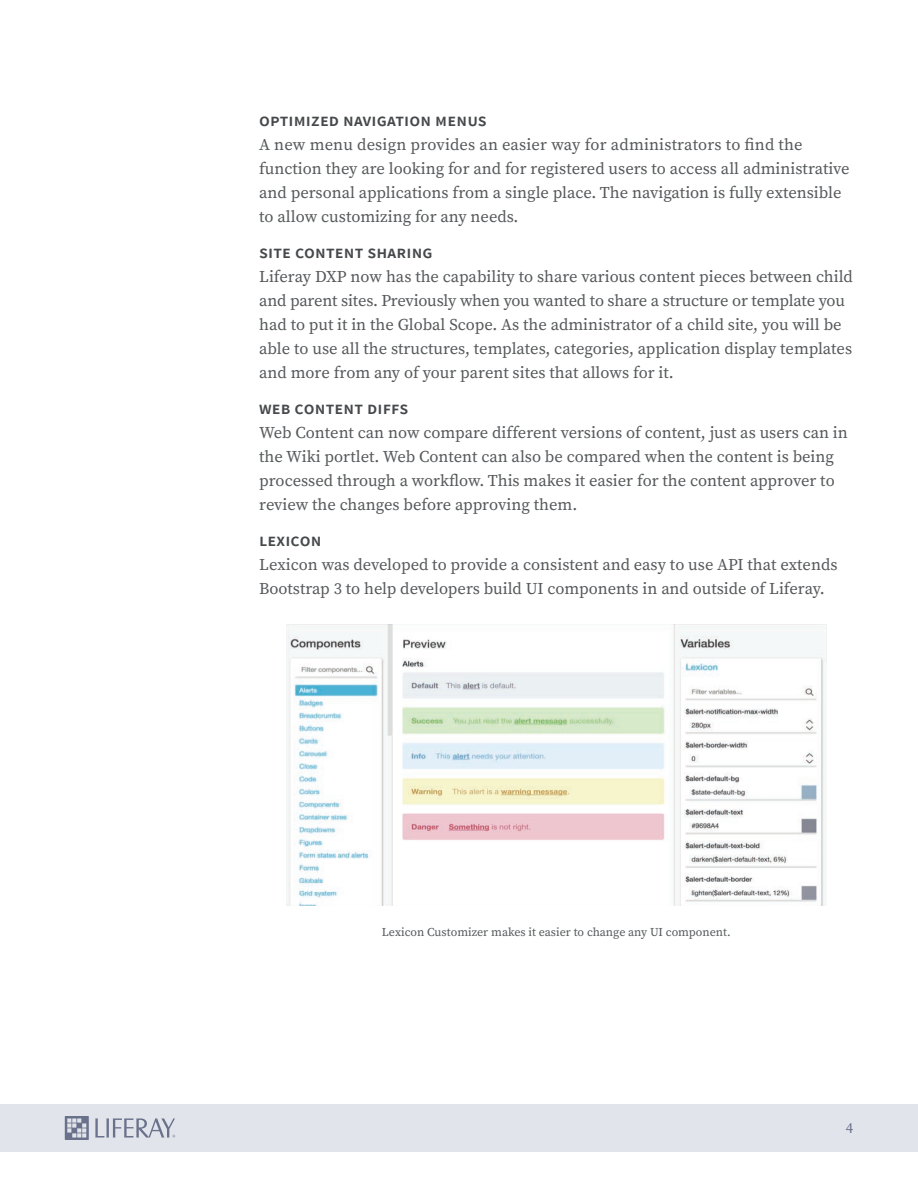
<style>
.page{position:relative;width:918px;height:1188px;background:#fff}
.page>*{position:absolute;margin:0;border:0;box-sizing:border-box;transform-origin:0 0}
.t1{font:600 18px "Source Sans Pro";letter-spacing:.01em;color:#46494b}
.t2{font:16.5px/24px "Source Serif Pro";color:#55585a}
.t3{font:15px "Source Serif Pro";color:#6a718b}
.t4{font:12px "Source Serif Pro";color:#55585a}
</style>
<div class="page">
<div style="left:0;top:1104px;width:918px;height:48px;background:#e1e4ea"></div>
<svg style="left:95px;top:1118px;width:80px;height:20px"></svg>
<svg style="left:65px;top:1116px;width:24px;height:24px"></svg>
<img style="left:286px;top:624px;width:540px;height:282px">
<p class="t1" style="left:259px;top:109px;width:229px">Optim ized Navigation Menus</p>
<p class="t2" style="left:259px;top:133px;width:592px">A new menu design provides an easier way for administrators to find the function they are looking for and for registered users to access all administrative and personal applications from a single place. The navigation is fully extensible to allow customizing for any needs.</p>
<p class="t1" style="left:259px;top:241px;width:175px">Site Content Sharing</p>
<p class="t2" style="left:259px;top:265px;width:595px">Liferay DXP now has the capability to share various content pieces between child and parent sites. Previously when you wanted to share a structure or template you had to put it in the Global Scope. As the administrator of a child site, you will be able to use all the structures, templates, categories, application display templates and more from any of your parent sites that allows for it.</p>
<p class="t1" style="left:259px;top:397px;width:150px">Web Content Diffs</p>
<p class="t2" style="left:259px;top:421px;width:590px">Web Content can now compare different versions of content, just as users can in the Wiki portlet. Web Content can also be compared when the content is being processed through a workflow. This makes it easier for the content approver to review the changes before approving them.</p>
<p class="t1" style="left:259px;top:529px;width:64px">Lexicon</p>
<p class="t2" style="left:259px;top:553px;width:580px">Lexicon was developed to provide a consistent and easy to use API that extends<br>Bootstrap 3 to help developers build UI components in and outside of Liferay.</p>
<p class="t4" style="left:382px;top:925px;width:350px">Lexicon Customizer makes it easier to change any UI component.</p>
<p class="t3" style="left:846px;top:1119px;width:9px">4</p>
</div>
